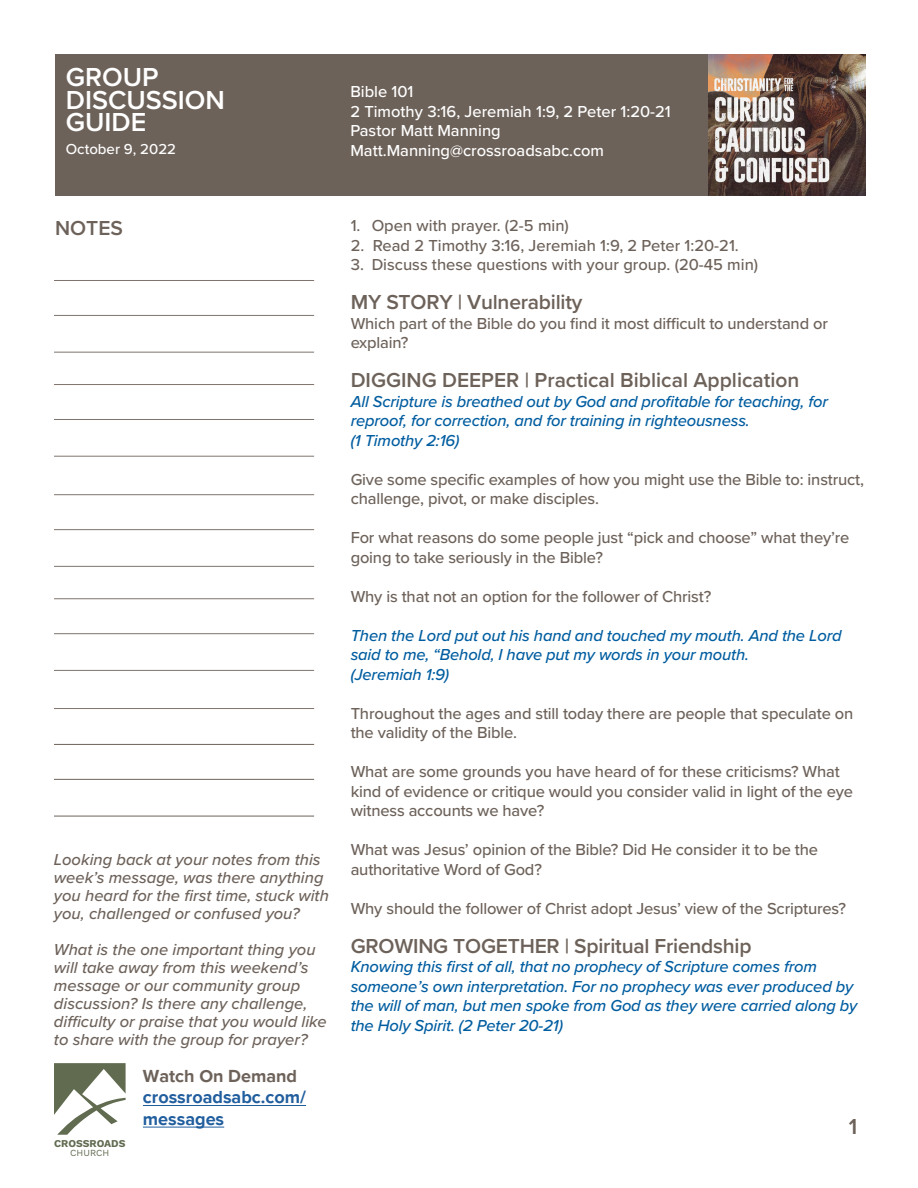
<style>
.page{position:relative;width:918px;height:1188px;background:#fff}
.page>*{position:absolute;margin:0;border:0;box-sizing:border-box;transform-origin:0 0}
.t1{font:600 27px/22.5px "Proxima Nova";color:#fff}
.t2{font:600 22.5px "Proxima Nova";color:#6d625a}
.t3{font:600 21px "Proxima Nova";letter-spacing:-.01em;color:#6d625a}
.t4{font:700 18px/21.6px "Proxima Nova";color:#215e9e}
.t5{font:700 18px "Proxima Nova";color:#6d625a}
.t6{font:500 16.5px/19.5px "Proxima Nova";letter-spacing:-.01em;color:#6d625a}
.t7{font:italic 500 16.5px/19.5px "Proxima Nova";letter-spacing:-.01em;color:#005da0}
.t8{font:italic 500 16.5px/18px "Proxima Nova";color:#6d625a}
.t9{font:500 16.5px/19.5px "Proxima Nova";color:#fff}
.t10{font:500 15px "Proxima Nova";color:#fff}
.t11{font:700 10.5px "Work Sans";letter-spacing:-.005em;color:#616b50}
.t12{font:9.3px "Work Sans";color:#616b50}
</style>
<div class="page">
<svg style="left:54px;top:1063px;width:72px;height:72px"></svg>
<div style="left:55px;top:54px;width:660px;height:141px;background:#6d625a"></div>
<img style="left:708px;top:54px;width:157px;height:141px">
<hr style="left:143px;top:1105px;width:163px;height:1px;background:#215e9e">
<hr style="left:143px;top:1127px;width:81px;height:1px;background:#215e9e">
<hr style="left:54px;top:280px;width:260px;height:1px;background:#6d625a">
<hr style="left:54px;top:315px;width:260px;height:1px;background:#6d625a">
<hr style="left:54px;top:352px;width:260px;height:1px;background:#6d625a">
<hr style="left:54px;top:384px;width:260px;height:1px;background:#6d625a">
<hr style="left:54px;top:419px;width:260px;height:1px;background:#6d625a">
<hr style="left:54px;top:456px;width:260px;height:1px;background:#6d625a">
<hr style="left:54px;top:494px;width:260px;height:1px;background:#6d625a">
<hr style="left:54px;top:529px;width:260px;height:1px;background:#6d625a">
<hr style="left:54px;top:566px;width:260px;height:1px;background:#6d625a">
<hr style="left:54px;top:598px;width:260px;height:1px;background:#6d625a">
<hr style="left:54px;top:633px;width:260px;height:1px;background:#6d625a">
<hr style="left:54px;top:670px;width:260px;height:1px;background:#6d625a">
<hr style="left:54px;top:708px;width:260px;height:1px;background:#6d625a">
<hr style="left:54px;top:744px;width:260px;height:1px;background:#6d625a">
<hr style="left:54px;top:779px;width:260px;height:1px;background:#6d625a">
<hr style="left:54px;top:816px;width:260px;height:1px;background:#6d625a">
<h1 class="t1" style="left:66px;top:65px;width:161px">GROUP<br>DISCUSSION<br>GUIDE</h1>
<p class="t9" style="left:350px;top:81px;width:322px">Bible 101<br>2 Timothy 3:16, Jeremiah 1:9, 2 Peter 1:20-21<br>Pastor Matt Manning</p>
<p class="t10" style="left:66px;top:138px;width:112px">October 9, 2022</p>
<p class="t9" style="left:350px;top:140px;width:255px">Matt.Manning@crossroadsabc.com</p>
<p class="t3" style="left:55px;top:212px;width:69px">NOTES</p>
<p class="t8" style="left:54px;top:850px;width:276px">Looking back at your notes from this week’s message, was there anything you heard for the first time, stuck with you, challenged or confused you?</p>
<p class="t8" style="left:54px;top:940px;width:274px">What is the one important thing you will take away from this weekend’s message or our community group discussion? Is there any challenge, difficulty or praise that you would like to share with the group for prayer?</p>
<p class="t11" style="left:54px;top:1135px;width:73px">CROSSROADS</p>
<p class="t12" style="left:70px;top:1146px;width:41px">CHURCH</p>
<p class="t5" style="left:143px;top:1065px;width:156px">Watch On Demand</p>
<p class="t4" style="left:143px;top:1087px;width:165px">crossroadsabc.com/ messages</p>
<p class="t6" style="left:351px;top:215px;width:220px">1. Open with prayer. (2-5 min)</p>
<p class="t6" style="left:351px;top:235px;width:390px">2. Read 2 Timothy 3:16, Jeremiah 1:9, 2 Peter 1:20-21.</p>
<p class="t6" style="left:351px;top:254px;width:409px">3. Discuss these questions with your group. (20-45 min)</p>
<p class="t3" style="left:351px;top:287px;width:233px">MY STORY | Vulnerability</p>
<p class="t6" style="left:351px;top:313px;width:479px">Which part of the Bible do you find it most difficult to understand or explain?</p>
<p class="t3" style="left:351px;top:365px;width:450px">DIGGING DEEPER | Practical Biblical Application</p>
<p class="t7" style="left:351px;top:391px;width:479px">All Scripture is breathed out by God and profitable for teaching, for reproof, for correction, and for training in righteousness.<br>(1 Timothy 2:16)</p>
<p class="t6" style="left:351px;top:469px;width:515px">Give some specific examples of how you might use the Bible to: instruct, challenge, pivot, or make disciples.</p>
<p class="t6" style="left:351px;top:527px;width:500px">For what reasons do some people just “pick and choose” what they’re going to take seriously in the Bible?</p>
<p class="t6" style="left:351px;top:586px;width:362px">Why is that not an option for the follower of Christ?</p>
<p class="t7" style="left:351px;top:625px;width:493px">Then the Lord put out his hand and touched my mouth. And the Lord said to me, “Behold, I have put my words in your mouth.<br>(Jeremiah 1:9)</p>
<p class="t6" style="left:351px;top:703px;width:504px">Throughout the ages and still today there are people that speculate on the validity of the Bible.</p>
<p class="t6" style="left:351px;top:762px;width:504px">What are some grounds you have heard of for these criticisms? What kind of evidence or critique would you consider valid in light of the eye witness accounts we have?</p>
<p class="t6" style="left:351px;top:840px;width:469px">What was Jesus’ opinion of the Bible? Did He consider it to be the authoritative Word of God?</p>
<p class="t6" style="left:351px;top:898px;width:497px">Why should the follower of Christ adopt Jesus’ view of the Scriptures?</p>
<p class="t3" style="left:351px;top:930px;width:402px">GROWING TOGETHER | Spiritual Friendship</p>
<p class="t7" style="left:351px;top:956px;width:508px">Knowing this first of all, that no prophecy of Scripture comes from someone’s own interpretation. For no prophecy was ever produced by the will of man, but men spoke from God as they were carried along by the Holy Spirit. (2 Peter 20-21)</p>
<h2 class="t2" style="left:849px;top:1109px;width:10px">1</h2>
</div>
